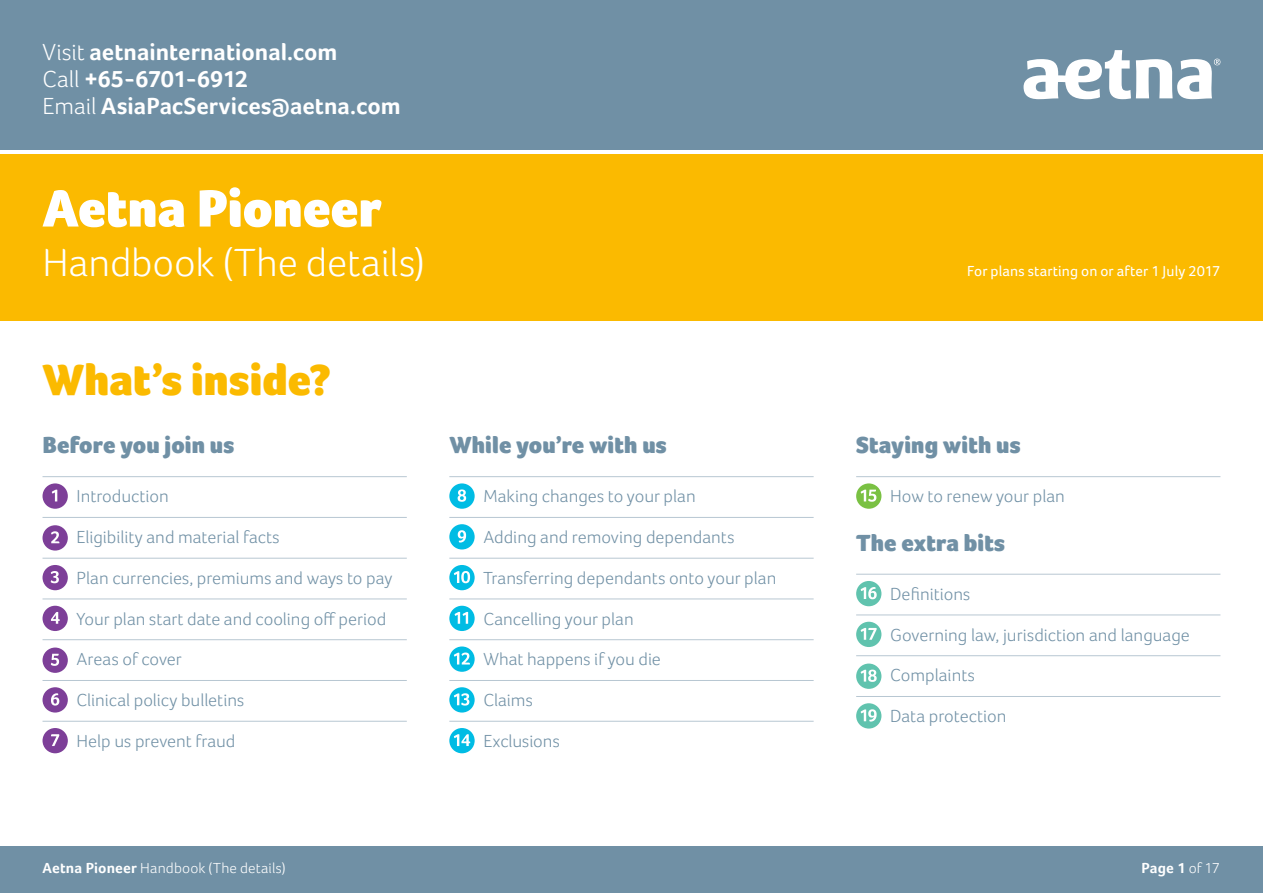
<style>
.page{position:relative;width:1263px;height:893px;background:#fff}
.page>*{position:absolute;margin:0;border:0;box-sizing:border-box;transform-origin:0 0}
.t1{font:900 54px "Foco";color:#fff}
.t2{font:900 45px "Foco";letter-spacing:.005em;color:#fbba00}
.t3{font:300 40.5px "Foco";letter-spacing:-.005em;color:#fff}
.t4{font:700 24px/27px "Foco";color:#fff}
.t5{font:900 24px "Foco";letter-spacing:.005em;color:#7090a5}
.t6{font:300 18px "Foco";color:#7090a5}
.t7{font:15px "Foco";letter-spacing:.005em;color:#fff}
.t8{font:300 15px "Foco";letter-spacing:.01em;color:#fff}
.t9{font:700 15px "Foco";color:#fff}
.s1{font-weight:300}
.s2{font-weight:700}
</style>
<div class="page">
<div style="left:0;top:846px;width:1263px;height:47px;background:#7090a5"></div>
<div style="left:0;top:154px;width:1263px;height:167px;background:#fbba00"></div>
<div style="left:0;top:0;width:1263px;height:149px;background:#7090a5"></div>
<svg style="left:1023px;top:50px;width:198px;height:49px"></svg>
<hr style="left:43px;top:476px;width:364px;height:1px;background:#b8c7d2">
<hr style="left:43px;top:517px;width:364px;height:1px;background:#b8c7d2">
<hr style="left:43px;top:558px;width:364px;height:1px;background:#b8c7d2">
<hr style="left:43px;top:599px;width:364px;height:1px;background:#b8c7d2">
<hr style="left:43px;top:639px;width:364px;height:1px;background:#b8c7d2">
<hr style="left:43px;top:680px;width:364px;height:1px;background:#b8c7d2">
<hr style="left:43px;top:721px;width:364px;height:1px;background:#b8c7d2">
<div style="left:43px;top:483px;width:25px;height:26px;background:#7d3f98;border-radius:50%"></div>
<svg style="left:52px;top:490px;width:5px;height:11px"></svg>
<div style="left:43px;top:525px;width:25px;height:26px;background:#7d3f98;border-radius:50%"></div>
<svg style="left:51px;top:531px;width:8px;height:12px"></svg>
<div style="left:43px;top:565px;width:25px;height:25px;background:#7d3f98;border-radius:50%"></div>
<svg style="left:51px;top:571px;width:8px;height:12px"></svg>
<div style="left:43px;top:606px;width:25px;height:25px;background:#7d3f98;border-radius:50%"></div>
<svg style="left:51px;top:612px;width:9px;height:12px"></svg>
<div style="left:43px;top:648px;width:25px;height:25px;background:#7d3f98;border-radius:50%"></div>
<svg style="left:51px;top:654px;width:8px;height:12px"></svg>
<div style="left:43px;top:687px;width:25px;height:25px;background:#7d3f98;border-radius:50%"></div>
<svg style="left:51px;top:693px;width:8px;height:13px"></svg>
<div style="left:43px;top:728px;width:25px;height:25px;background:#7d3f98;border-radius:50%"></div>
<svg style="left:51px;top:734px;width:8px;height:12px"></svg>
<hr style="left:449px;top:476px;width:365px;height:1px;background:#b8c7d2">
<hr style="left:449px;top:517px;width:365px;height:1px;background:#b8c7d2">
<hr style="left:449px;top:558px;width:365px;height:1px;background:#b8c7d2">
<hr style="left:449px;top:599px;width:365px;height:1px;background:#b8c7d2">
<hr style="left:449px;top:639px;width:365px;height:1px;background:#b8c7d2">
<hr style="left:449px;top:680px;width:365px;height:1px;background:#b8c7d2">
<hr style="left:449px;top:721px;width:365px;height:1px;background:#b8c7d2">
<div style="left:449px;top:483px;width:26px;height:26px;background:#00bce4;border-radius:50%"></div>
<svg style="left:458px;top:489px;width:8px;height:13px"></svg>
<div style="left:449px;top:524px;width:26px;height:25px;background:#00bce4;border-radius:50%"></div>
<svg style="left:458px;top:530px;width:8px;height:12px"></svg>
<div style="left:449px;top:565px;width:26px;height:25px;background:#00bce4;border-radius:50%"></div>
<svg style="left:454px;top:571px;width:16px;height:12px"></svg>
<div style="left:449px;top:606px;width:26px;height:25px;background:#00bce4;border-radius:50%"></div>
<svg style="left:455px;top:612px;width:13px;height:12px"></svg>
<svg style="left:449px;top:646px;width:26px;height:26px"></svg>
<svg style="left:454px;top:652px;width:16px;height:12px"></svg>
<div style="left:449px;top:687px;width:26px;height:25px;background:#00bce4;border-radius:50%"></div>
<svg style="left:454px;top:693px;width:15px;height:13px"></svg>
<div style="left:449px;top:728px;width:26px;height:25px;background:#00bce4;border-radius:50%"></div>
<svg style="left:454px;top:734px;width:16px;height:12px"></svg>
<hr style="left:856px;top:476px;width:364px;height:1px;background:#b8c7d2">
<hr style="left:856px;top:574px;width:364px;height:1px;background:#b8c7d2">
<hr style="left:856px;top:615px;width:364px;height:1px;background:#b8c7d2">
<hr style="left:856px;top:655px;width:364px;height:1px;background:#b8c7d2">
<hr style="left:856px;top:696px;width:364px;height:1px;background:#b8c7d2">
<div style="left:856px;top:483px;width:25px;height:26px;background:#7ac143;border-radius:50%"></div>
<svg style="left:861px;top:490px;width:15px;height:12px"></svg>
<div style="left:856px;top:581px;width:25px;height:25px;background:#60c3ae;border-radius:50%"></div>
<svg style="left:861px;top:587px;width:16px;height:12px"></svg>
<div style="left:856px;top:622px;width:25px;height:25px;background:#60c3ae;border-radius:50%"></div>
<svg style="left:861px;top:628px;width:16px;height:12px"></svg>
<div style="left:856px;top:664px;width:25px;height:25px;background:#60c3ae;border-radius:50%"></div>
<svg style="left:861px;top:670px;width:16px;height:12px"></svg>
<div style="left:856px;top:703px;width:25px;height:26px;background:#60c3ae;border-radius:50%"></div>
<svg style="left:861px;top:709px;width:16px;height:13px"></svg>
<h3 class="t4" style="left:43px;top:38px;width:360px"><span class="s1">Visit</span> aetnainternational.com<br><span class="s1">Call</span> +65-6701-6912<br><span class="s1">Email</span> AsiaPacServices@aetna.com</h3>
<h3 class="t4" style="left:43px;top:48px;width:297px"><span class="s1">Visit</span> aetnainternational.com<br><span class="s1">Call</span> 0800 442 4386</h3>
<h1 class="t1" style="left:43px;top:176px;width:341px">Aetna Pioneer</h1>
<h3 class="t3" style="left:43px;top:239px;width:384px">Handbook (The details)</h3>
<h2 class="t2" style="left:43px;top:354px;width:290px">What’s inside?</h2>
<h3 class="t5" style="left:43px;top:431px;width:193px">Before you join us</h3>
<p class="t6" style="left:77px;top:486px;width:94px">Introduction</p>
<p class="t6" style="left:77px;top:526px;width:205px">Eligibility and material facts</p>
<p class="t6" style="left:77px;top:567px;width:317px">Plan currencies, premiums and ways to pay</p>
<p class="t6" style="left:77px;top:608px;width:311px">Your plan start date and cooling off period</p>
<p class="t6" style="left:77px;top:649px;width:107px">Areas of cover</p>
<p class="t6" style="left:77px;top:689px;width:169px">Clinical policy bulletins</p>
<p class="t6" style="left:77px;top:730px;width:160px">Help us prevent fraud</p>
<h3 class="t5" style="left:449px;top:431px;width:219px">While you’re with us</h3>
<p class="t6" style="left:483px;top:486px;width:214px">Making changes to your plan</p>
<p class="t6" style="left:483px;top:526px;width:253px">Adding and removing dependants</p>
<p class="t6" style="left:483px;top:567px;width:295px">Transferring dependants onto your plan</p>
<p class="t6" style="left:483px;top:608px;width:152px">Cancelling your plan</p>
<p class="t6" style="left:483px;top:649px;width:179px">What happens if you die</p>
<p class="t6" style="left:483px;top:689px;width:51px">Claims</p>
<p class="t6" style="left:483px;top:730px;width:78px">Exclusions</p>
<p class="t7" style="left:967px;top:262px;width:255px">For plans starting on or after 1 July 2017</p>
<h3 class="t5" style="left:856px;top:431px;width:166px">Staying with us</h3>
<p class="t6" style="left:890px;top:486px;width:176px">How to renew your plan</p>
<h3 class="t5" style="left:856px;top:528px;width:150px">The extra bits</h3>
<p class="t6" style="left:890px;top:583px;width:82px">Definitions</p>
<p class="t6" style="left:890px;top:624px;width:301px">Governing law, jurisdiction and language</p>
<p class="t6" style="left:890px;top:665px;width:86px">Complaints</p>
<p class="t6" style="left:890px;top:705px;width:118px">Data protection</p>
<p class="t8" style="left:43px;top:859px;width:245px"><span class="s2">Aetna Pioneer</span> Handbook (The details)</p>
<p class="t9" style="left:1141px;top:859px;width:80px">Page 1 <span class="s1">of 17</span></p>
</div>
